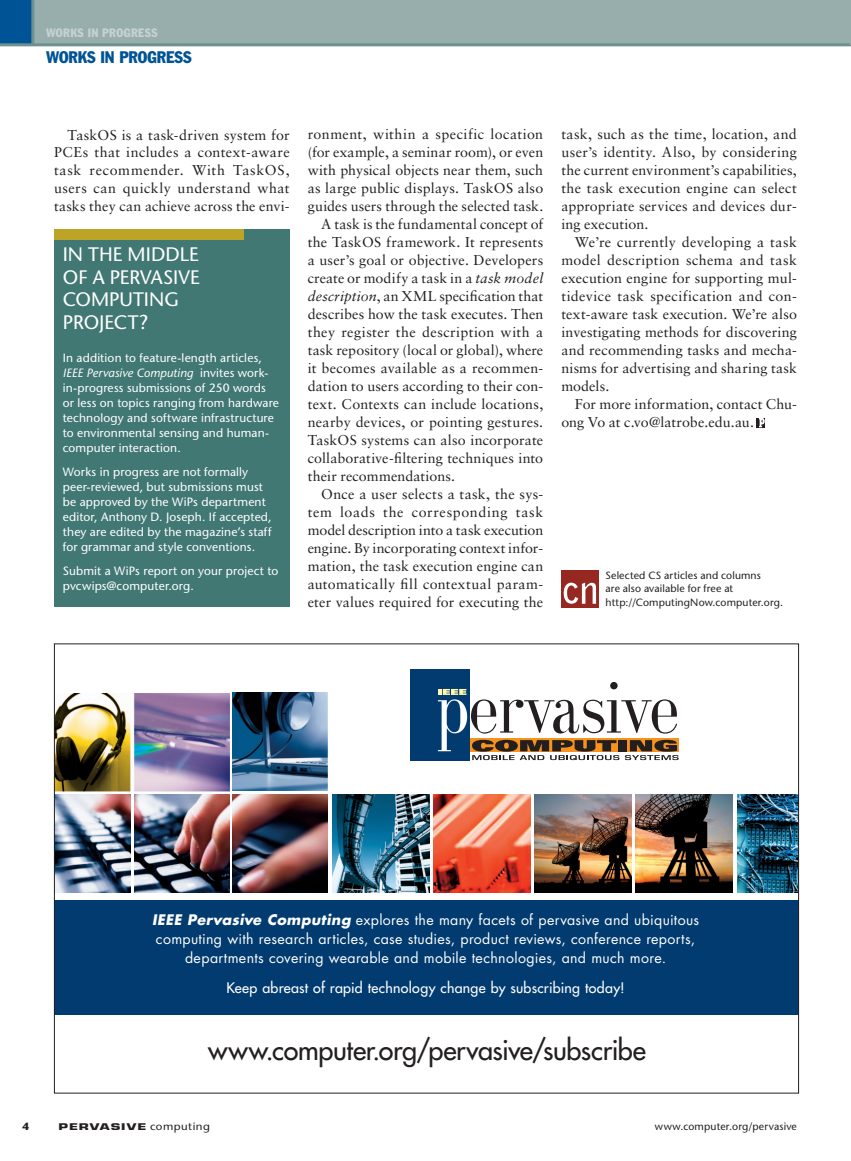
<style>
.page{position:relative;width:851px;height:1161px;background:#fff}
.page>*{position:absolute;margin:0;border:0;box-sizing:border-box;transform-origin:0 0}
.t1{font:condensed 31.35px "Futura";letter-spacing:.035em;color:#231f20}
.t2{font:500 27px "Futura Std";letter-spacing:-.01em;color:#231f20}
.t3{font:500 19.5px/22.5px "Stone Sans Std";letter-spacing:.03em;color:#fff}
.t4{font:condensed 16.5px "Franklin Gothic Std";color:#005495}
.t5{font:14.25px/18px "Sabon LT Std";letter-spacing:.01em;color:#231f20;text-align:justify}
.t6{font:14.25px/18.9px "Futura";letter-spacing:.025em;color:#fff;text-align:center}
.t7{font:500 14.25px "Futura Std";letter-spacing:.02em;color:#fff}
.t8{font:14.25px "Sabon LT Std";letter-spacing:.035em;color:#231f20}
.t9{font:14.25px "Sabon LT Std";letter-spacing:.03em;color:#231f20}
.t10{font:14.25px "Sabon LT Std";letter-spacing:.045em;color:#231f20}
.t11{font:500 12px/15px "Stone Sans Std";letter-spacing:.01em;color:#fff}
.t12{font:condensed 12px "Franklin Gothic Std";letter-spacing:.035em;color:#c5d2d1}
.t13{font:500 10.5px/13.5px "Stone Sans Std";letter-spacing:.015em;color:#231f20}
.t14{font:700 10.5px "Stone Sans Std";color:#231f20}
.t15{font:700 9px "Eurostile LT Std";letter-spacing:.07em;color:#231f20;scale:1.5 1}
.s1{font-style:italic}
.s2{font-weight:700;font-style:italic}
.s3{color:#013b6f}
.s4{font-family:"Stone Sans Std";font-weight:500;font-size:10.5px}
</style>
<div class="page">
<div style="left:0;top:0;width:34px;height:45px;background:#005495"></div>
<div style="left:34px;top:0;width:816px;height:45px;background:#97aead"></div>
<hr style="left:31px;top:0;width:3px;height:46px;background:#6d918f">
<hr style="left:0;top:43px;width:850px;height:3px;background:#6d918f">
<hr style="left:850px;top:0;width:1px;height:45px;background:#97aead">
<div style="left:756px;top:418px;width:9px;height:10px;background:#231f20"></div>
<svg style="left:759px;top:418px;width:5px;height:9px"></svg>
<div style="left:561px;top:570px;width:37px;height:38px;background:#962821"></div>
<svg style="left:563px;top:583px;width:33px;height:21px"></svg>
<img style="left:56px;top:693px;width:173px;height:99px">
<div style="left:410px;top:669px;width:59px;height:91px;background:#013b6f"></div>
<svg style="left:437px;top:682px;width:241px;height:78px"></svg>
<img style="left:56px;top:794px;width:74px;height:98px">
<img style="left:134px;top:794px;width:95px;height:98px">
<img style="left:233px;top:794px;width:94px;height:98px">
<img style="left:332px;top:794px;width:97px;height:98px">
<img style="left:433px;top:794px;width:97px;height:98px">
<img style="left:534px;top:794px;width:97px;height:98px">
<img style="left:636px;top:794px;width:96px;height:98px">
<img style="left:737px;top:794px;width:59px;height:98px">
<div style="left:54px;top:900px;width:744px;height:114px;background:#013b6f"></div>
<img style="left:233px;top:693px;width:94px;height:98px">
<div style="left:54px;top:230px;width:236px;height:378px;background:#427874"></div>
<div style="left:54px;top:230px;width:189px;height:10px;background:#bba426"></div>
<p class="t12" style="left:46px;top:26px;width:113px">WORKS IN PROGRESS</p>
<p class="t4" style="left:46px;top:47px;width:147px">WORKS IN PROGRESS</p>
<p class="t5" style="left:54px;top:125px;width:237px;text-indent:13px">TaskOS is a task-driven system for PCEs that includes a context-aware task recommender. With TaskOS, users can quickly understand what tasks they can achieve across the envi-</p>
<p class="t8" style="left:307px;top:126px;width:237px">ronment, within a specific location</p>
<p class="t5" style="left:307px;top:143px;width:237px">(for example, a seminar room), or even</p>
<p class="t5" style="left:307px;top:161px;width:237px">with physical objects near them, such</p>
<p class="t5" style="left:307px;top:179px;width:237px">as large public displays. TaskOS also</p>
<p class="t5" style="left:307px;top:197px;width:237px">guides users through the selected task.</p>
<p class="t5" style="left:321px;top:215px;width:223px">A task is the fundamental concept of</p>
<p class="t5" style="left:307px;top:233px;width:237px">the TaskOS framework. It represents</p>
<p class="t5" style="left:307px;top:251px;width:237px">a user’s goal or objective. Developers</p>
<p class="t5" style="left:307px;top:269px;width:237px">create or modify a task in a <span class="s1">task model</span></p>
<p class="t5" style="left:308px;top:287px;width:237px"><span class="s1">description</span>, an XML specification that</p>
<p class="t5" style="left:308px;top:305px;width:237px">describes how the task executes. Then</p>
<p class="t9" style="left:308px;top:324px;width:237px">they register the description with a</p>
<p class="t5" style="left:308px;top:341px;width:237px">task repository (local or global), where</p>
<p class="t5" style="left:308px;top:359px;width:237px">it becomes available as a recommen-</p>
<p class="t5" style="left:308px;top:377px;width:237px">dation to users according to their con-</p>
<p class="t5" style="left:308px;top:395px;width:237px">text. Contexts can include locations,</p>
<p class="t5" style="left:308px;top:413px;width:237px">nearby devices, or pointing gestures.</p>
<p class="t5" style="left:308px;top:431px;width:237px">TaskOS systems can also incorporate</p>
<p class="t5" style="left:308px;top:449px;width:237px">collaborative-filtering techniques into</p>
<p class="t5" style="left:308px;top:467px;width:149px">their recommendations.</p>
<p class="t5" style="left:321px;top:485px;width:224px">Once a user selects a task, the sys-</p>
<p class="t10" style="left:308px;top:504px;width:237px">tem loads the corresponding task</p>
<p class="t5" style="left:308px;top:521px;width:237px">model description into a task execution</p>
<p class="t5" style="left:308px;top:539px;width:237px">engine. By incorporating context infor-</p>
<p class="t5" style="left:308px;top:557px;width:237px">mation, the task execution engine can</p>
<p class="t5" style="left:308px;top:575px;width:237px">automatically fill contextual param-</p>
<p class="t5" style="left:308px;top:593px;width:237px">eter values required for executing the</p>
<h3 class="t3" style="left:63px;top:243px;width:133px;text-indent:117px">le of a Pervasive<br>Computi ng<br>Project?</h3>
<p class="t11" style="left:63px;top:350px;width:218px">In addition to feature-length articles, <span class="s1">IEEE Pervasive Computing</span> invites work&shy;in-progress submissions of 250 words or less on topics ranging from hardware technology and software infrastructure to environmental sensing and human&shy;computer interaction.</p>
<p class="t11" style="left:63px;top:464px;width:210px">Works in progress are not formally peer-reviewed, but submissions must be approved by the WiPs department editor, Anthony D. Joseph. If accepted, they are edited by the magazine’s staff for grammar and style conventions.</p>
<p class="t11" style="left:63px;top:563px;width:217px">Submit a WiPs report on your project to pvcwips@computer.org.</p>
<h3 class="t3" style="left:63px;top:243px;width:49px">IntheMidd</h3>
<p class="t5" style="left:561px;top:125px;width:237px">task, such as the time, location, and user’s identity. Also, by considering the current environment’s capabilities, the task execution engine can select appropriate services and devices dur&shy;ing execution.</p>
<p class="t5" style="left:561px;top:233px;width:237px;text-indent:13px">We’re currently developing a task model description schema and task execution engine for supporting mul&shy;tidevice task specification and con&shy;text-aware task execution. We’re also investigating methods for discovering and recommending tasks and mecha&shy;nisms for advertising and sharing task models.</p>
<p class="t5" style="left:561px;top:395px;width:237px;text-indent:13px">For more information, contact Chu&shy;ong Vo at c.vo@latrobe.edu.au.</p>
<p class="t13" style="left:605px;top:568px;width:179px">Selected CS articles and columns<br>are also available for free at http://ComputingN ow.computer.org.</p>
<p class="t6" style="left:152px;top:910px;width:548px"><span class="s2">IEEE Pervasive Computing</span> explores the many facets of pervasive and ubiquitous computing with research articles, case studies, product reviews, conference reports, departments covering wearable and mobile technologies, and much more.</p>
<p class="t7" style="left:226px;top:978px;width:400px">Keep abreast of rapid technology change by subscribing today!</p>
<h1 class="t1" style="left:201px;top:1024px;width:441px">www.computer.org/pervasive/<span class="s3">SUBSCRIBE</span></h1>
<h2 class="t2" style="left:208px;top:1033px;width:439px">www.computer.org/pervasive/subscribe</h2>
<p class="t14" style="left:22px;top:1120px;width:8px">4</p>
<p class="t15" style="left:58px;top:1121px;width:102px">PERVASIVE <span class="s4">computing</span></p>
<p class="t13" style="left:655px;top:1119px;width:143px">www.computer.org/pervasive</p>
</div>
